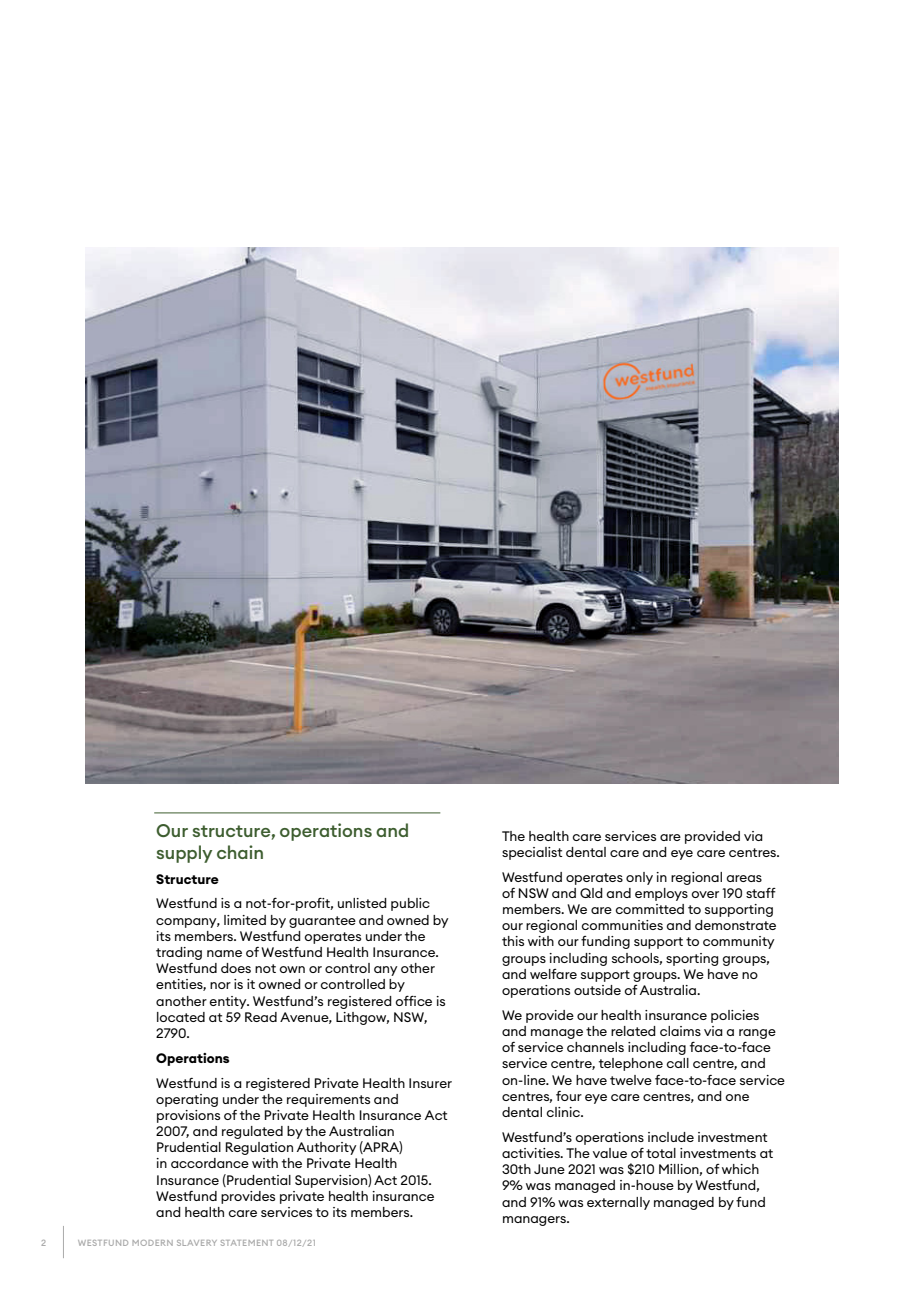
<style>
.page{position:relative;width:919px;height:1289px;background:#fff}
.page>*{position:absolute;margin:0;border:0;box-sizing:border-box;transform-origin:0 0}
.t1{font:500 18px/21.6px "Euclid Circular A";color:#3d5d2f}
.t2{font:13.5px/16.2px "Euclid Circular A";color:#000}
.t3{font:700 13.5px "Euclid Circular A";color:#000}
.t4{font:500 9px "Euclid Circular A";letter-spacing:.04em;color:#aaa}
</style>
<div class="page">
<img style="left:85px;top:247px;width:753px;height:536px">
<hr style="left:154px;top:812px;width:286px;height:1px;background:#3d5d2f">
<hr style="left:63px;top:1225px;width:1px;height:33px;background:#aaa">
<h1 class="t1" style="left:156px;top:820px;width:255px">Our structure, operations and supply chain</h1>
<p class="t3" style="left:156px;top:870px;width:64px">Structure</p>
<p class="t2" style="left:156px;top:895px;width:294px">Westfund is a not-for-profit, unlisted public company, limited by guarantee and owned by its members. Westfund operates under the trading name of Westfund Health Insurance.<br>Westfund does not own or control any other entities, nor is it owned or controlled by another entity. Westfund’s registered office is located at 59 Read Avenue, Lithgow, NSW, 2790.</p>
<p class="t3" style="left:156px;top:1049px;width:75px">Operations</p>
<p class="t2" style="left:156px;top:1074px;width:297px">Westfund is a registered Private Health Insurer operating under the requirements and provisions of the Private Health Insurance Act 2007, and regulated by the Australian Prudential Regulation Authority (APRA)<br>in accordance with the Private Health Insurance (Prudential Supervision) Act 2015.<br>Westfund provides private health insurance and health care services to its members.</p>
<p class="t4" style="left:41px;top:1236px;width:7px">2</p>
<p class="t4" style="left:78px;top:1236px;width:239px">WESTFUND MODERN SLAVERY STATEMENT 08/12/21</p>
<p class="t2" style="left:502px;top:827px;width:279px">The health care services are provided via specialist dental care and eye care centres.</p>
<p class="t2" style="left:502px;top:868px;width:276px">Westfund operates only in regional areas of NSW and Qld and employs over 190 staff members. We are committed to supporting our regional communities and demonstrate this with our funding support to community groups including schools, sporting groups, and welfare support groups. We have no operations outside of Australia.</p>
<p class="t2" style="left:502px;top:1006px;width:284px">We provide our health insurance policies and manage the related claims via a range of service channels including face-to-face service centre, telephone call centre, and on-line. We have twelve face-to-face service centres, four eye care centres, and one dental clinic.</p>
<p class="t2" style="left:502px;top:1128px;width:273px">Westfund’s operations include investment activities. The value of total investments at 30th June 2021 was $210 Million, of which 9% was managed in-house by Westfund, and 91% was externally managed by fund managers.</p>
</div>
